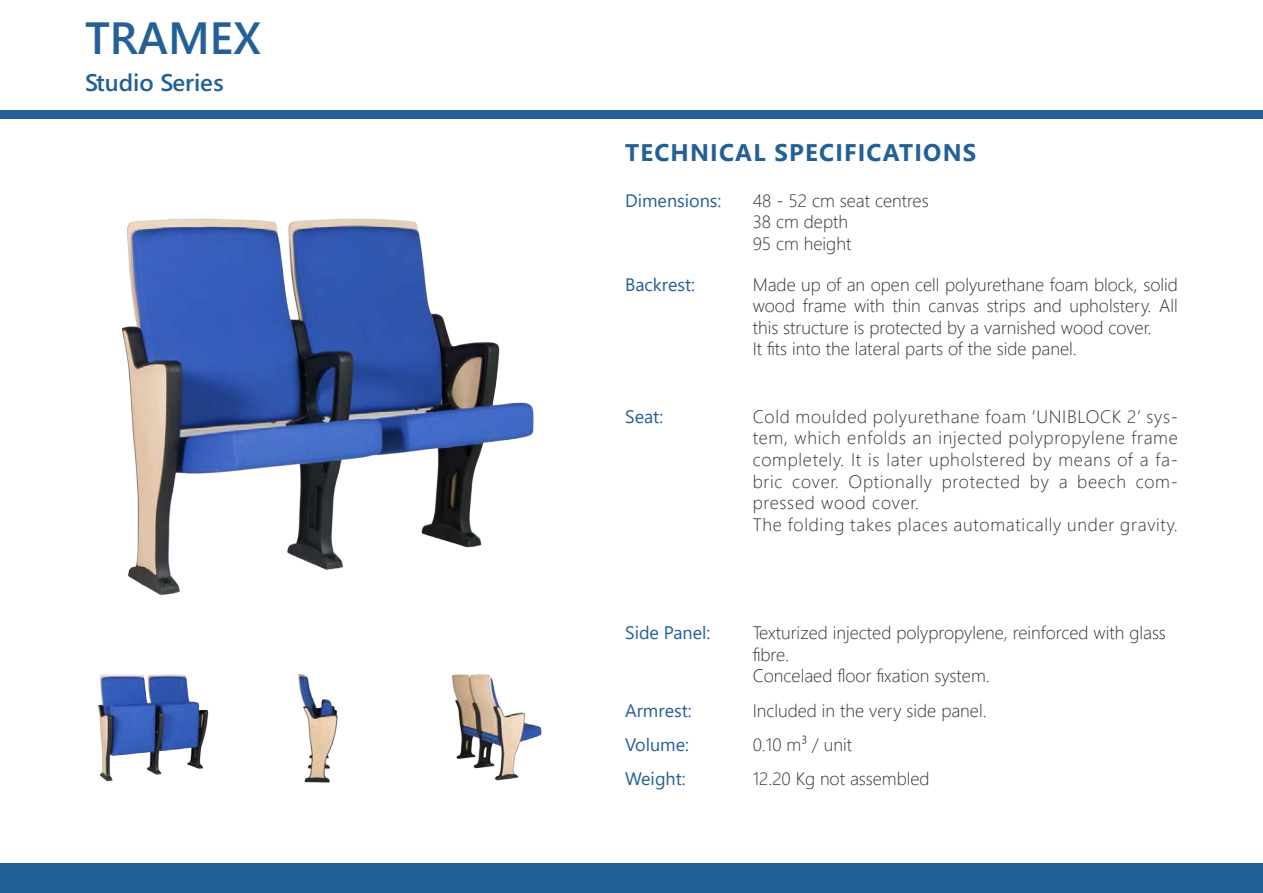
<style>
.page{position:relative;width:1263px;height:893px;background:#fff}
.page>*{position:absolute;margin:0;border:0;box-sizing:border-box;transform-origin:0 0}
.t1{font:600 45px "Segoe WP";color:#246098}
.t2{font:700 24px "Segoe UI";letter-spacing:.05em;color:#246098}
.t3{font:600 24px "Segoe WP";color:#246098}
.t4{font:300 18px/21.6px "Segoe UI";color:#323232}
.t5{font:300 18px/21.6px "Segoe UI";letter-spacing:.04em;color:#323232}
.t6{font:18px/34px "Segoe UI";color:#246098}
</style>
<div class="page">
<div style="left:0;top:863px;width:1263px;height:30px;background:#246098"></div>
<div style="left:0;top:111px;width:1263px;height:8px;background:#246098"></div>
<img style="left:30px;top:110px;width:583px;height:486px">
<img style="left:98px;top:674px;width:111px;height:108px">
<img style="left:298px;top:673px;width:40px;height:110px">
<img style="left:452px;top:674px;width:90px;height:107px">
<h1 class="t1" style="left:85px;top:7px;width:177px">TRAMEX</h1>
<h2 class="t3" style="left:85px;top:66px;width:140px">Studio Series</h2>
<h2 class="t2" style="left:625px;top:133px;width:353px">TECHNICAL SPECIFICATIONS</h2>
<p class="t6" style="left:625px;top:183px;width:98px">Dimensions:</p>
<p class="t4" style="left:753px;top:189px;width:177px">48 - 52 cm seat centres<br>38 cm depth<br>95 cm height</p>
<p class="t6" style="left:625px;top:267px;width:72px">Backrest:</p>
<p class="t4" style="left:753px;top:273px;width:427px">Made up of an open cell polyurethane foam block, solid wood frame with thin canvas strips and upholstery. All this structure is protected by a varnished wood cover.<br>It fits into the lateral parts of the side panel.</p>
<p class="t6" style="left:625px;top:399px;width:40px">Seat:</p>
<p class="t5" style="left:753px;top:405px;width:427px">Cold moulded polyurethane foam ‘UNIBLOCK 2’ sys&shy;tem, which enfolds an injected polypropylene frame completely. It is later upholstered by means of a fa&shy;bric cover. Optionally protected by a beech com&shy;pressed wood cover.<br>The folding takes places automatically under gravity.</p>
<p class="t6" style="left:625px;top:615px;width:87px">Side Panel:</p>
<p class="t6" style="left:625px;top:694px;width:68px">Armrest:<br>Volume:<br>Weight:</p>
<p class="t4" style="left:753px;top:621px;width:415px">Texturized injected polypropylene, reinforced with glass fibre.<br>Concelaed floor fixation system.</p>
<p class="t4" style="left:753px;top:699px;width:236px">Included in the very side panel.</p>
<p class="t4" style="left:753px;top:733px;width:101px">0.10 m³ / unit</p>
<p class="t4" style="left:753px;top:767px;width:178px">12.20 Kg not assembled</p>
</div>
